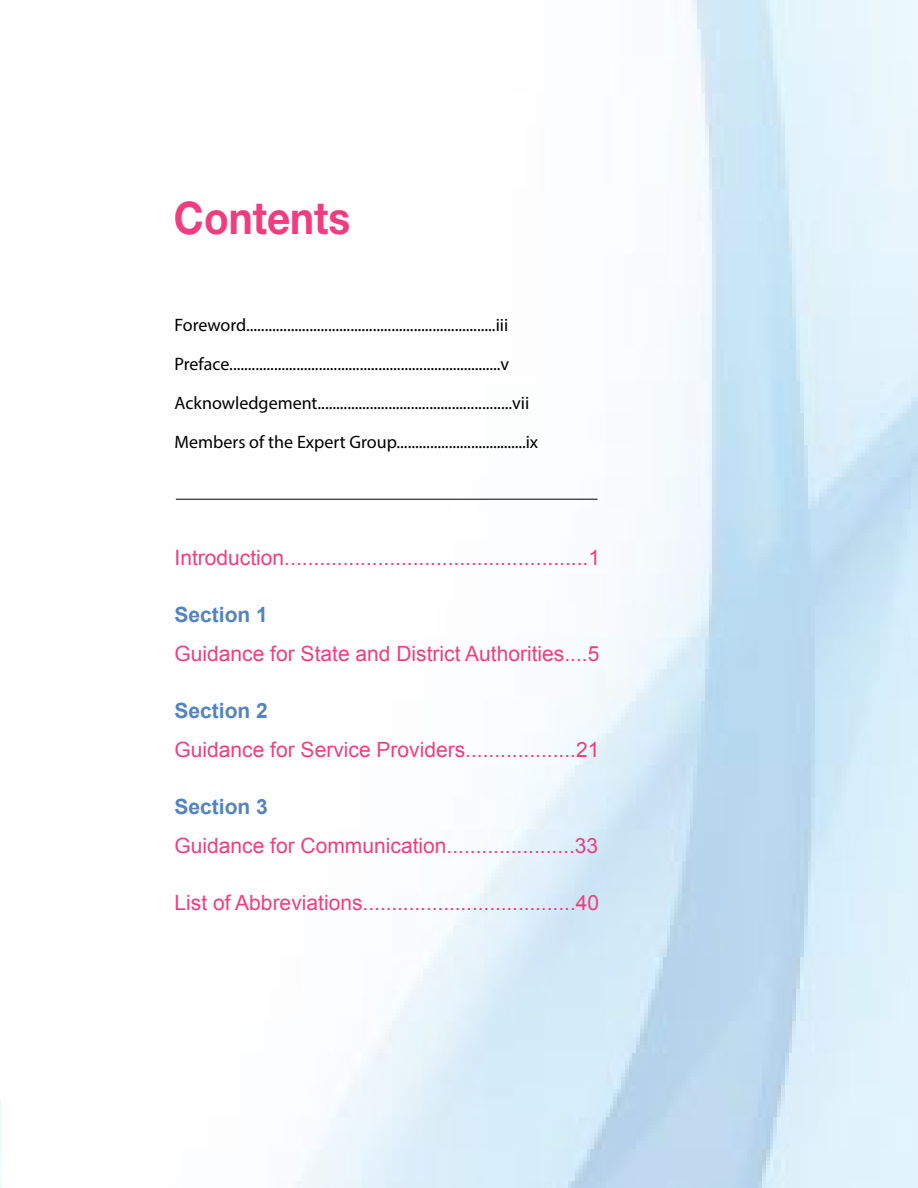
<style>
.page{position:relative;width:918px;height:1188px;background:#fff}
.page>*{position:absolute;margin:0;border:0;box-sizing:border-box;transform-origin:0 0}
.t1{font:700 45px "Helvetica Neue";color:#ee3e80;scale:.9 1}
.t2{font:21px "Arial";color:#ee3e80}
.t3{font:700 21px "Arial";color:#5383c3}
.t4{font:18px/39px "Myriad Pro";color:#000}
</style>
<div class="page">
<img style="left:0;top:0;width:918px;height:1188px">
<hr style="left:176px;top:499px;width:422px;height:1px;background:#000">
<h1 class="t1" style="left:174px;top:190px;width:197px">Contents</h1>
<p class="t4" style="left:175px;top:305px;width:365px">Foreword...................................................................iii Preface.........................................................................v Acknowledgement....................................................vii Members of the Expert Group...................................ix</p>
<p class="t2" style="left:175px;top:543px;width:427px">Introduction....................................................1</p>
<p class="t3" style="left:175px;top:600px;width:95px">Section 1</p>
<p class="t2" style="left:175px;top:639px;width:426px">Guidance for State and District Authorities....5</p>
<p class="t3" style="left:175px;top:696px;width:95px">Section 2</p>
<p class="t2" style="left:175px;top:735px;width:426px">Guidance for Service Providers...................21</p>
<p class="t3" style="left:175px;top:792px;width:95px">Section 3</p>
<p class="t2" style="left:175px;top:831px;width:425px">Guidance for Communication......................33</p>
<p class="t2" style="left:175px;top:888px;width:426px">List of Abbreviations.....................................40</p>
</div>
